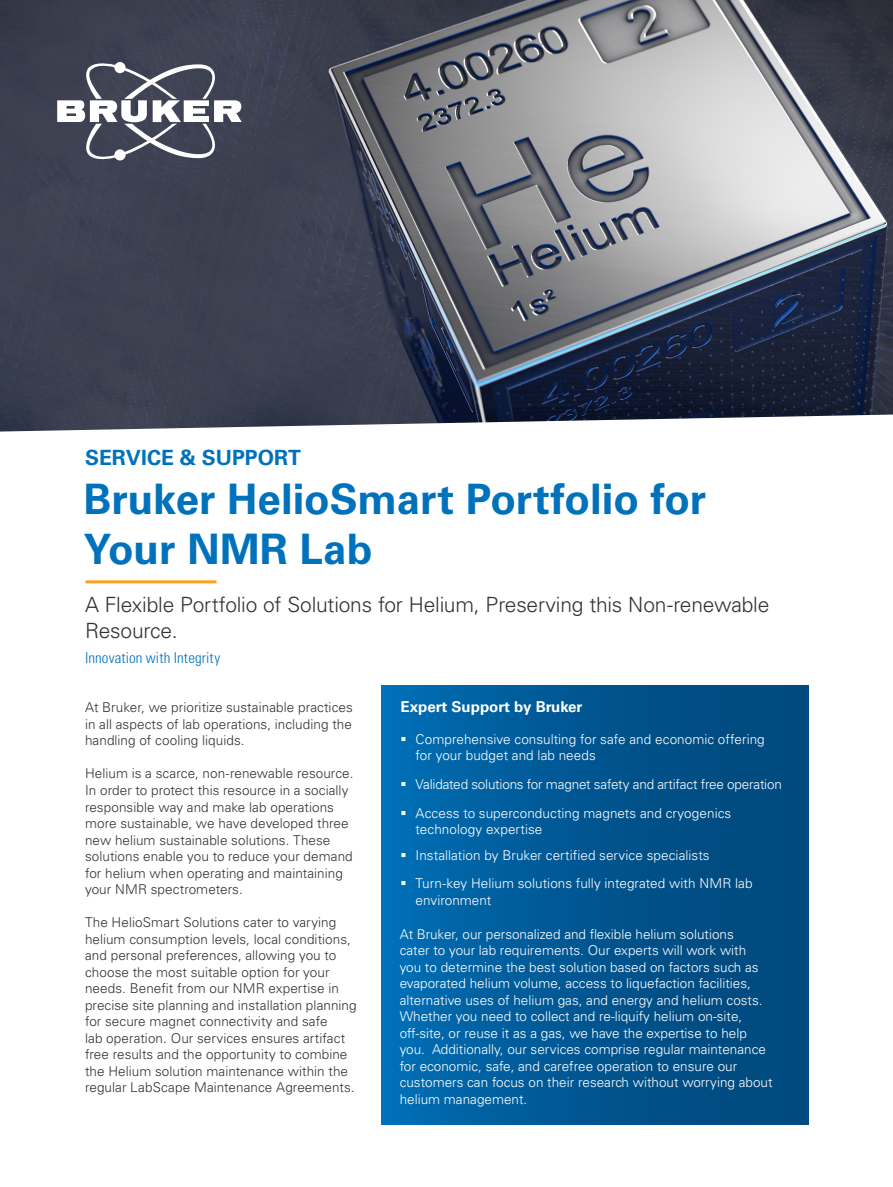
<style>
.page{position:relative;width:893px;height:1187px;background:#fff}
.page>*{position:absolute;margin:0;border:0;box-sizing:border-box;transform-origin:0 0}
.Product_name_market{font:700 42px/49.5px "Univers LT Std";letter-spacing:-.005em;color:#0072bc}
.Product_line_technology{font:300 21px/25.5px "Univers LT Std";letter-spacing:-.01em;color:#313331}
.Product_line_technology-2{font:700 21px "Univers LT Std";color:#0072bc}
.Signature_Bruker{font:300 condensed 15px "Univers LT Std";letter-spacing:.01em;color:#0072bc}
.Sub-headline{font:700 15px "Univers LT Std";color:#fff}
.Bullet_List{font:300 13.5px/16.5px "Univers LT Std";color:#fff}
.Body_content{font:300 13.5px/16.5px "Univers LT Std";letter-spacing:.005em;color:#313331}
</style>
<div class="page">
<div style="left:381px;top:685px;width:427px;height:439px;background:linear-gradient(to right,#006bb2,#004476)"></div>
<img style="left:0;top:0;width:893px;height:431px">
<svg style="left:57px;top:62px;width:185px;height:104px"></svg>
<hr style="left:86px;top:580px;width:130px;height:3px;background:#f9a21c">
<svg style="left:402px;top:737px;width:4px;height:4px"></svg>
<svg style="left:402px;top:782px;width:4px;height:4px"></svg>
<svg style="left:402px;top:810px;width:4px;height:4px"></svg>
<svg style="left:402px;top:852px;width:4px;height:4px"></svg>
<p class="Product_line_technology-2" style="left:85px;top:445px;width:218px">SERVICE &amp; SUPPORT</p>
<p class="Product_name_market" style="left:84px;top:475px;width:624px">Bruker HelioSmart Portfolio for<br>Your NMR Lab</p>
<p class="Product_line_technology" style="left:85px;top:592px;width:686px">A Flexible Portfolio of Solutions for Helium, Preserving this Non-renewable<br>Resource.</p>
<p class="Signature_Bruker" style="left:85px;top:649px;width:137px">Innovation with Integrity</p>
<p class="Body_content" style="left:85px;top:699px;width:269px;text-align:justify">At Bruker, we prioritize sustainable practices in all aspects of lab operations, including the handling of cooling liquids.</p>
<p class="Body_content" style="left:85px;top:765px;width:270px">Helium is a scarce, non-renewable resource.<br>In order to protect this resource in a socially responsible way and make lab operations more sustainable, we have developed three new helium sustainable solutions. These solutions enable you to reduce your demand for helium when operating and maintaining your NMR spectrometers.</p>
<p class="Body_content" style="left:85px;top:914px;width:273px">The HelioSmart Solutions cater to varying helium consumption levels, local conditions, and personal preferences, allowing you to choose the most suitable option for your needs. Benefit from our NMR expertise in precise site planning and installation planning for secure magnet connectivity and safe<br>lab operation. Our services ensures artifact free results and the opportunity to combine the Helium solution maintenance within the regular LabScape Maintenance Agreements.</p>
<p class="Sub-headline" style="left:401px;top:698px;width:183px">Expert Support by Bruker</p>
<p class="Bullet_List" style="left:416px;top:731px;width:351px">Comprehensive consulting for safe and economic offering for your budget and lab needs</p>
<p class="Bullet_List" style="left:416px;top:776px;width:368px">Validated solutions for magnet safety and artifact free operation</p>
<p class="Bullet_List" style="left:416px;top:804px;width:317px">Access to superconducting magnets and cryogenics technology expertise</p>
<p class="Bullet_List" style="left:416px;top:846px;width:296px">Installation by Bruker certified service specialists</p>
<p class="Bullet_List" style="left:416px;top:875px;width:338px">Turn-key Helium solutions fully integrated with NMR lab environment</p>
<p class="Bullet_List" style="left:400px;top:925px;width:374px">At Bruker, our personalized and flexible helium solutions<br>cater to your lab requirements. Our experts will work with<br>you to determine the best solution based on factors such as evaporated helium volume, access to liquefaction facilities, alternative uses of helium gas, and energy and helium costs.<br>Whether you need to collect and re-liquify helium on-site, off-site, or reuse it as a gas, we have the expertise to help you. Additionally, our services comprise regular maintenance for economic, safe, and carefree operation to ensure our customers can focus on their research without worrying about helium management.</p>
</div>
